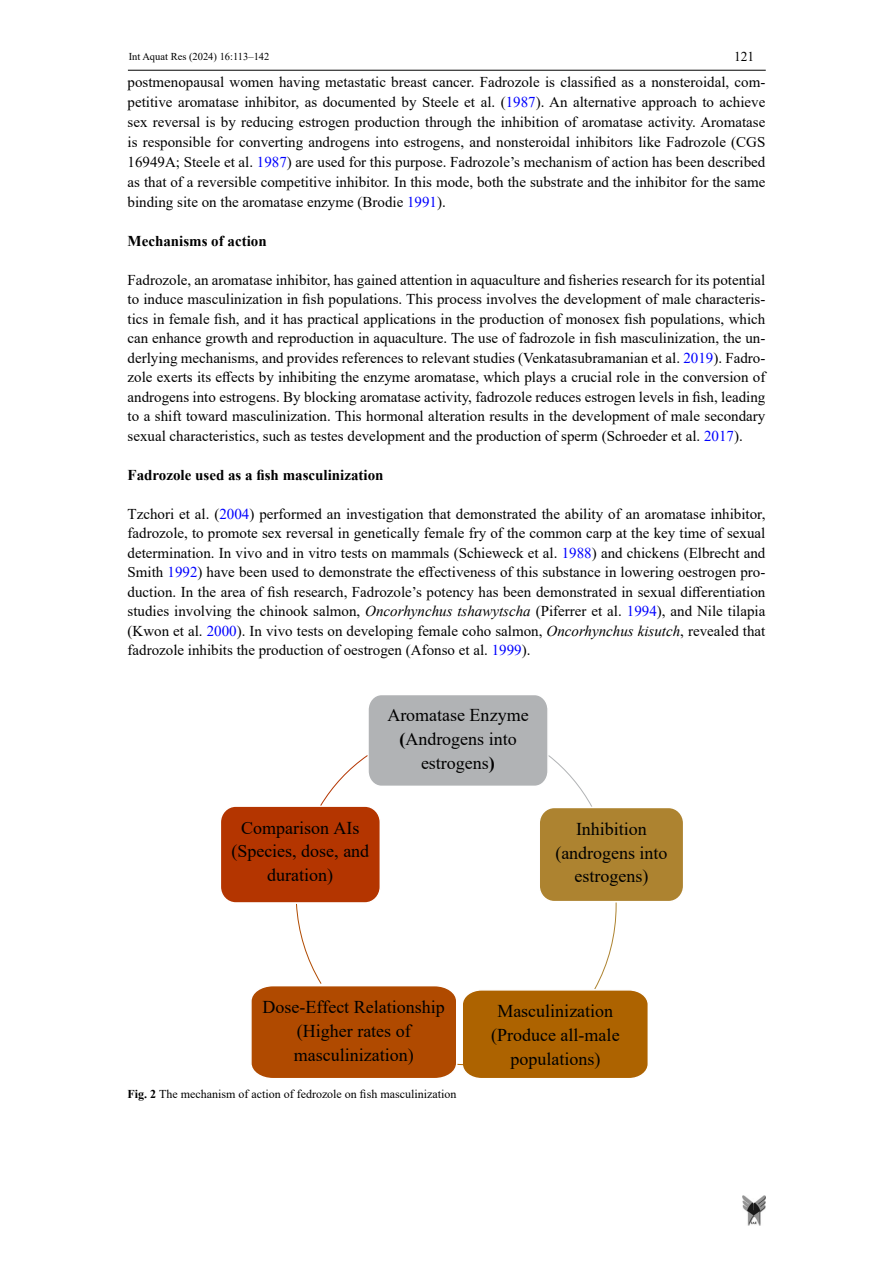
<style>
.page{position:relative;width:893px;height:1263px;background:#fff}
.page>*{position:absolute;margin:0;border:0;box-sizing:border-box;transform-origin:0 0}
.t1{font:18px/23.7px "Times New Roman";color:#000;text-align:center}
.t2{font:15px/19.5px "Times New Roman";color:#000;text-align:justify}
.t3{font:700 15px "Times New Roman";color:#000}
.t4{font:13.5px "Times New Roman";color:#000}
.t5{font:12px "Times New Roman";color:#000}
.t6{font:10.5px "Times New Roman";color:#000}
.s1{color:#00f}
.s2{font-style:italic}
.s3{font-weight:700}
</style>
<div class="page">
<hr style="left:128px;top:70px;width:638px;height:1px;background:#000">
<img style="left:742px;top:1195px;width:23px;height:31px">
<div style="left:539px;top:807px;width:145px;height:95px;background:#ad8330;border-radius:15px"></div>
<div style="left:538px;top:807px;width:146px;height:95px;border:2px solid #fff;border-radius:15px"></div>
<img style="left:540px;top:818px;width:143px;height:73px">
<svg style="left:251px;top:902px;width:397px;height:176px"></svg>
<div style="left:220px;top:806px;width:160px;height:97px;background:#b43500;border-radius:16px"></div>
<div style="left:220px;top:805px;width:161px;height:99px;border:2px solid #fff;border-radius:16px"></div>
<img style="left:221px;top:817px;width:159px;height:75px">
<svg style="left:320px;top:695px;width:273px;height:113px"></svg>
<p class="t6" style="left:129px;top:49px;width:142px">Int Aquat Res (2024) 16:113–142</p>
<p class="t4" style="left:734px;top:47px;width:22px">121</p>
<p class="t2" style="left:128px;top:71px;width:639px;line-height:20px">postmenopausal women having metastatic breast cancer. Fadrozole is classified as a nonsteroidal, com&shy;petitive aromatase inhibitor, as documented by Steele et al. (<span class="s1">1987</span>). An alternative approach to achieve sex reversal is by reducing estrogen production through the inhibition of aromatase activity. Aromatase is responsible for converting androgens into estrogens, and nonsteroidal inhibitors like Fadrozole (CGS 16949A; Steele et al. <span class="s1">1987</span>) are used for this purpose. Fadrozole’s mechanism of action has been described as that of a reversible competitive inhibitor. In this mode, both the substrate and the inhibitor for the same binding site on the aromatase enzyme (Brodie <span class="s1">1991</span>).</p>
<p class="t3" style="left:128px;top:230px;width:141px">Mechanisms of action</p>
<p class="t2" style="left:128px;top:269px;width:639px">Fadrozole, an aromatase inhibitor, has gained attention in aquaculture and fisheries research for its potential to induce masculinization in fish populations. This process involves the development of male characteris&shy;tics in female fish, and it has practical applications in the production of monosex fish populations, which can enhance growth and reproduction in aquaculture. The use of fadrozole in fish masculinization, the un&shy;derlying mechanisms, and provides references to relevant studies (Venkatasubramanian et al. <span class="s1">2019</span>). Fadro&shy;zole exerts its effects by inhibiting the enzyme aromatase, which plays a crucial role in the conversion of androgens into estrogens. By blocking aromatase activity, fadrozole reduces estrogen levels in fish, leading to a shift toward masculinization. This hormonal alteration results in the development of male secondary sexual characteristics, such as testes development and the production of sperm (Schroeder et al. <span class="s1">2017</span>).</p>
<p class="t3" style="left:128px;top:464px;width:258px">Fadrozole used as a fish masculinization</p>
<p class="t2" style="left:128px;top:503px;width:639px">Tzchori et al. (<span class="s1">2004</span>) performed an investigation that demonstrated the ability of an aromatase inhibitor, fadrozole, to promote sex reversal in genetically female fry of the common carp at the key time of sexual determination. In vivo and in vitro tests on mammals (Schieweck et al. <span class="s1">1988</span>) and chickens (Elbrecht and Smith <span class="s1">1992</span>) have been used to demonstrate the effectiveness of this substance in lowering oestrogen pro&shy;duction. In the area of fish research, Fadrozole’s potency has been demonstrated in sexual differentiation studies involving the chinook salmon, <span class="s2">Oncorhynchus tshawytscha</span> (Piferrer et al. <span class="s1">1994</span>), and Nile tilapia (Kwon et al. <span class="s1">2000</span>). In vivo tests on developing female coho salmon, <span class="s2">Oncorhynchus kisutch</span>, revealed that fadrozole inhibits the production of oestrogen (Afonso et al. <span class="s1">1999</span>).</p>
<p class="t1" style="left:387px;top:703px;width:143px">Aromatase Enzyme <span class="s3">(</span>Androgens into estrogens<span class="s3">)</span></p>
<p class="t1" style="left:231px;top:815px;width:139px">Comparison AIs (Species, dose, and duration)</p>
<p class="t1" style="left:555px;top:816px;width:114px">Inhibition (androgens into estrogens)</p>
<p class="t1" style="left:263px;top:994px;width:184px">Dose-Effect Relationship (Higher rates of masculinization)</p>
<p class="t5" style="left:128px;top:1086px;width:330px"><span class="s3">Fig. 2</span> The mechanism of action of fedrozole on fish masculinization</p>
<p class="t1" style="left:491px;top:998px;width:130px">Masculinization (Produce all-male populations)</p>
</div>
